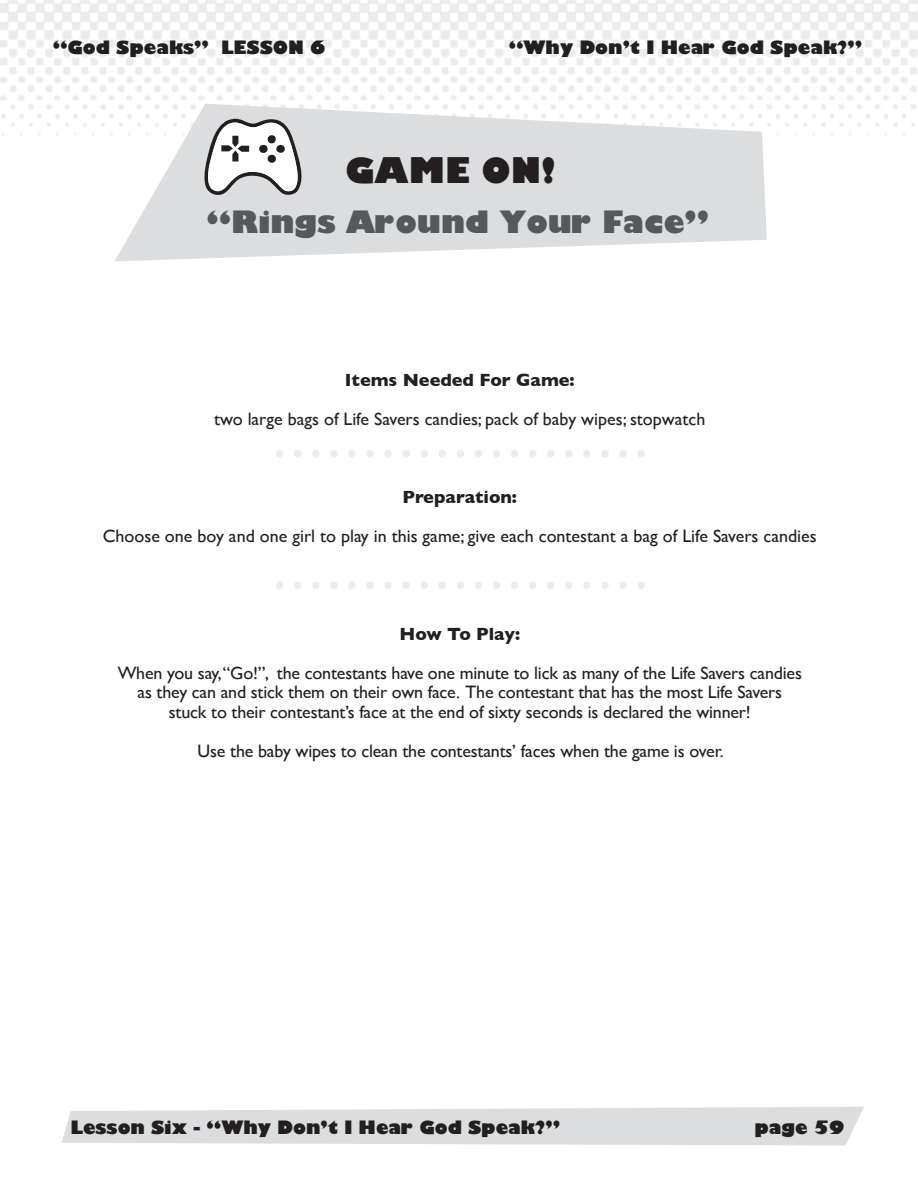
<style>
.page{position:relative;width:918px;height:1188px;background:#fff}
.page>*{position:absolute;margin:0;border:0;box-sizing:border-box;transform-origin:0 0}
.t1{font:800 34.5px "Gill Sans";color:#231f20}
.t2{font:800 30px "Gill Sans";color:#57585a}
.t3{font:18px "Gill Sans";letter-spacing:-.01em;color:#231f20}
.t4{font:800 18px "Gill Sans";color:#231f20}
.t5{font:700 18px "Gill Sans";color:#231f20}
</style>
<div class="page">
<img style="left:0;top:0;width:918px;height:136px">
<svg style="left:114px;top:104px;width:653px;height:157px;fill:#dcdddf"></svg>
<svg style="left:62px;top:1107px;width:802px;height:39px;background:#dfe0e2"></svg>
<svg style="left:203px;top:118px;width:102px;height:79px"></svg>
<img style="left:276px;top:450px;width:369px;height:7px">
<img style="left:276px;top:582px;width:369px;height:7px">
<p class="t4" style="left:53px;top:33px;width:274px">“God Speaks” LESSON 6</p>
<p class="t4" style="left:509px;top:33px;width:355px">“Why Don’t I Hear God Speak?”</p>
<p class="t1" style="left:345px;top:143px;width:212px">GAME ON!</p>
<p class="t2" style="left:207px;top:198px;width:504px">“Rings Around Your Face”</p>
<p class="t5" style="left:345px;top:366px;width:231px">Items Needed For Game:</p>
<p class="t3" style="left:214px;top:409px;width:493px">two large bags of Life Savers candies; pack of baby wipes; stopwatch</p>
<p class="t5" style="left:403px;top:483px;width:116px">Preparation:</p>
<p class="t3" style="left:103px;top:526px;width:715px">Choose one boy and one girl to play in this game; give each contestant a bag of Life Savers candies</p>
<p class="t5" style="left:399px;top:620px;width:122px">How To Play:</p>
<p class="t3" style="left:118px;top:662px;width:686px">When you say,“Go!”, the contestants have one minute to lick as many of the Life Savers candies</p>
<p class="t3" style="left:137px;top:682px;width:646px">as they can and stick them on their own face. The contestant that has the most Life Savers</p>
<p class="t3" style="left:169px;top:701px;width:583px">stuck to their contestant’s face at the end of sixty seconds is declared the winner!</p>
<p class="t3" style="left:198px;top:740px;width:528px">Use the baby wipes to clean the contestants’ faces when the game is over.</p>
<p class="t4" style="left:70px;top:1113px;width:491px">Lesson Six - “Why Don’t I Hear God Speak?”</p>
<p class="t4" style="left:754px;top:1113px;width:92px">page 59</p>
</div>
